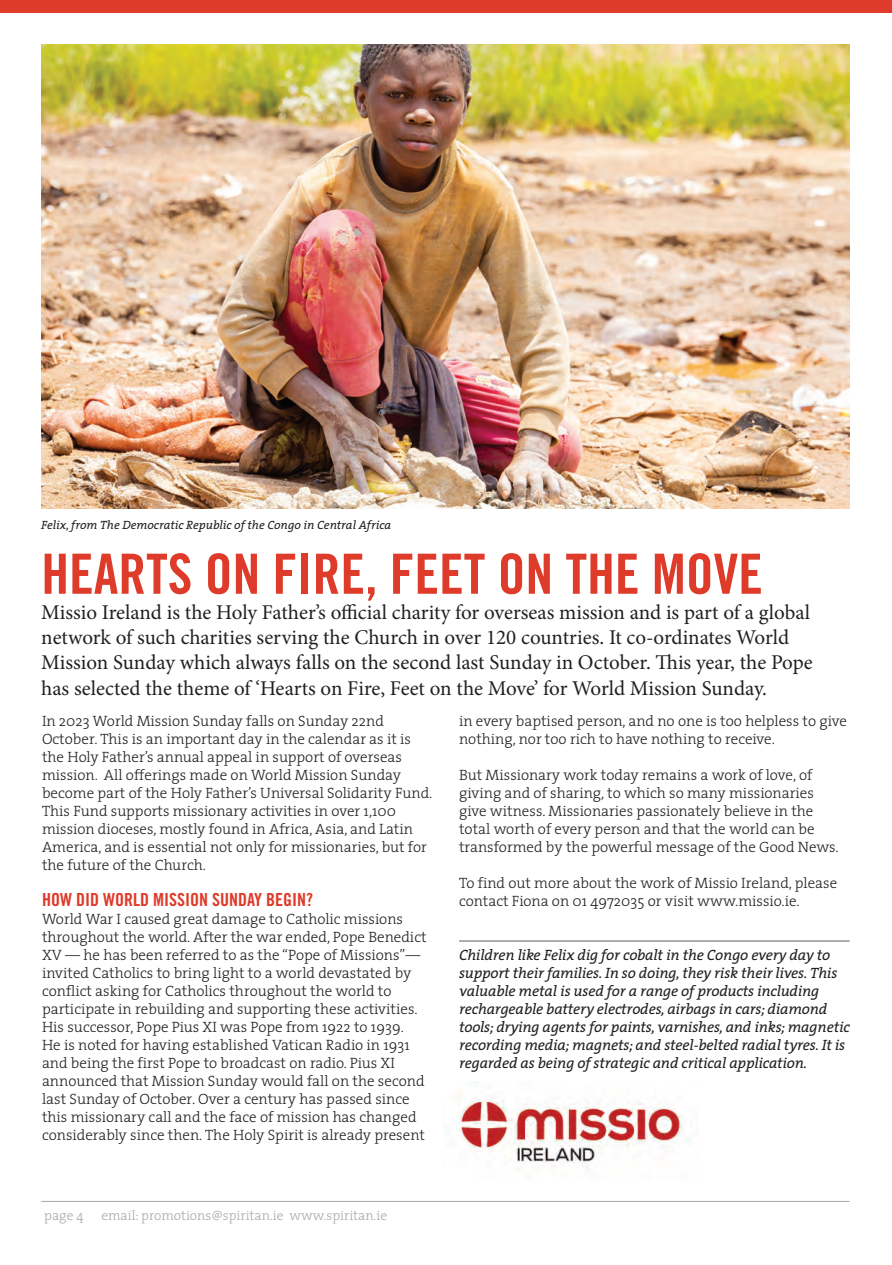
<style>
.page{position:relative;width:892px;height:1265px;background:#fff}
.page>*{position:absolute;margin:0;border:0;box-sizing:border-box;transform-origin:0 0}
.t1{font:55.5px "Trade Gothic LT Std Bd Cn 20";color:#de3b2a}
.t2{font:21px/25.2px "Minion Pro";letter-spacing:-.005em;color:#231f20}
.t3{font:18px "Trade Gothic LT Std Bd Cn 20";color:#de3b2a}
.t4{font:300 15px/18px "The Serif";color:#231f20}
.t5{font:italic 15px/18px "The Serif";letter-spacing:-.01em;color:#231f20}
.t6{font:300 13.5px "The Serif";color:#a8a9ad}
.t7{font:italic 12px "The Serif";color:#231f20}
</style>
<div class="page">
<hr style="left:41px;top:1201px;width:808px;height:1px;background:#a8a9ad">
<div style="left:0;top:0;width:891px;height:12px;background:#de3b2a"></div>
<img style="left:41px;top:45px;width:808px;height:463px">
<hr style="left:459px;top:940px;width:390px;height:1px;background:#939598">
<img style="left:446px;top:1093px;width:244px;height:75px">
<p class="t7" style="left:41px;top:514px;width:351px">Felix, from The Democratic Republic of the Congo in Central Africa</p>
<h1 class="t1" style="left:41px;top:540px;width:723px">HEARTS ON FIRE, FEET ON THE MOVE</h1>
<p class="t2" style="left:41px;top:600px;width:773px">Missio Ireland is the Holy Father’s official charity for overseas mission and is part of a global network of such charities serving the Church in over 120 countries. It co-ordinates World Mission Sunday which always falls on the second last Sunday in October. This year, the Pope has selected the theme of ‘Hearts on Fire, Feet on the Move’ for World Mission Sunday.</p>
<p class="t4" style="left:42px;top:711px;width:392px">In 2023 World Mission Sunday falls on Sunday 22nd October. This is an important day in the calendar as it is the Holy Father’s annual appeal in support of overseas mission. All offerings made on World Mission Sunday become part of the Holy Father’s Universal Solidarity Fund.<br>This Fund supports missionary activities in over 1,100 mission dioceses, mostly found in Africa, Asia, and Latin America, and is essential not only for missionaries, but for the future of the Church.</p>
<p class="t3" style="left:42px;top:888px;width:272px">HOW DID WORLD MISSION SUNDAY BEGIN?</p>
<p class="t4" style="left:42px;top:909px;width:386px">World War I caused great damage to Catholic missions throughout the world. After the war ended, Pope Benedict XV — he has been referred to as the “Pope of Missions”— invited Catholics to bring light to a world devastated by conflict asking for Catholics throughout the world to participate in rebuilding and supporting these activities.<br>His successor, Pope Pius XI was Pope from 1922 to 1939.<br>He is noted for having established Vatican Radio in 1931 and being the first Pope to broadcast on radio. Pius XI announced that Mission Sunday would fall on the second last Sunday of October. Over a century has passed since this missionary call and the face of mission has changed considerably since then. The Holy Spirit is already present</p>
<p class="t4" style="left:459px;top:711px;width:389px">in every baptised person, and no one is too helpless to give nothing, nor too rich to have nothing to receive.</p>
<p class="t4" style="left:459px;top:765px;width:381px">But Missionary work today remains a work of love, of giving and of sharing, to which so many missionaries give witness. Missionaries passionately believe in the total worth of every person and that the world can be transformed by the powerful message of the Good News.</p>
<p class="t4" style="left:459px;top:873px;width:379px">To find out more about the work of Missio Ireland, please contact Fiona on 01 4972035 or visit www.missio.ie.</p>
<p class="t5" style="left:459px;top:945px;width:392px">Children like Felix dig for cobalt in the Congo every day to support their families. In so doing, they risk their lives. This valuable metal is used for a range of products including rechargeable battery electrodes, airbags in cars; diamond tools; drying agents for paints, varnishes, and inks; magnetic recording media; magnets; and steel-belted radial tyres. It is regarded as being of strategic and critical application.</p>
<p class="t6" style="left:44px;top:1204px;width:41px">page 4</p>
<p class="t6" style="left:101px;top:1204px;width:287px">email: promotions@spiritan.ie www.spiritan.ie</p>
</div>
